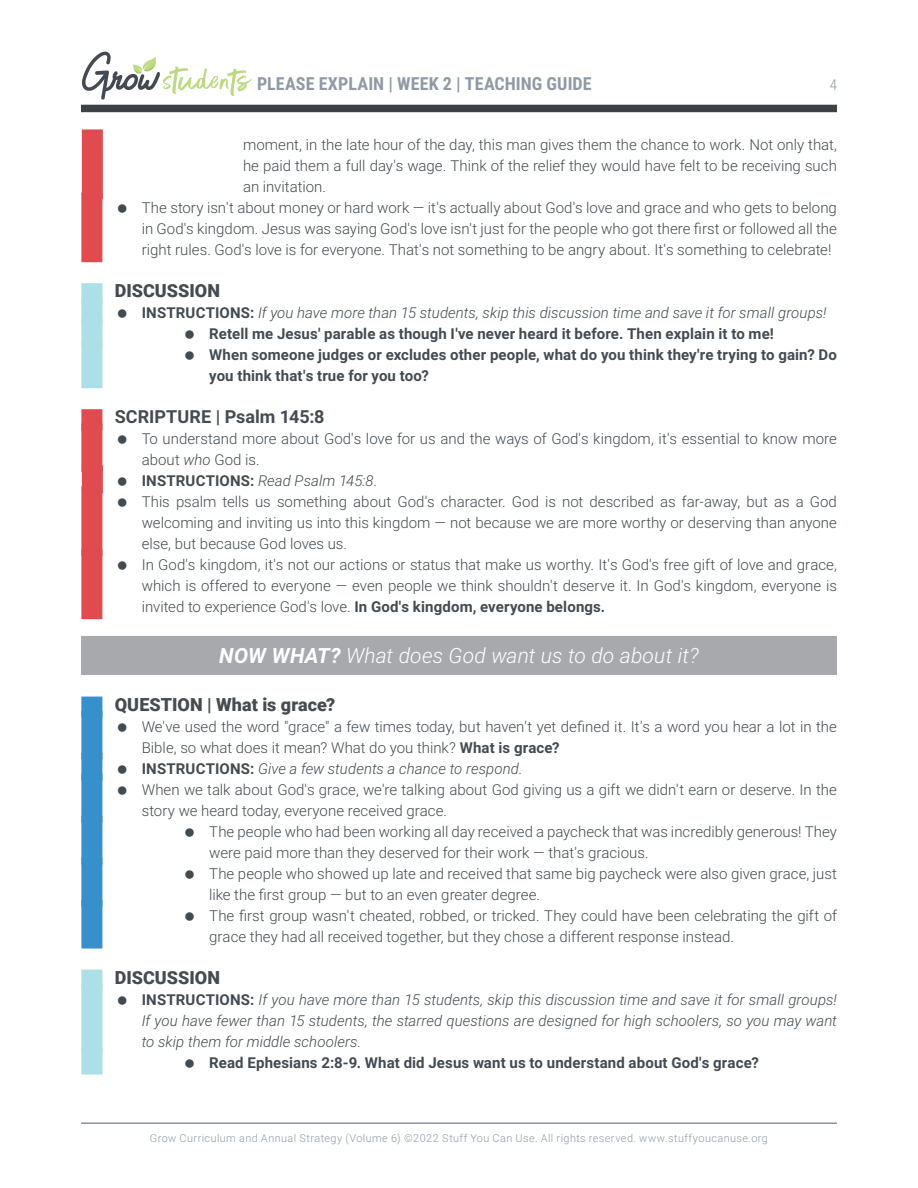
<style>
.page{position:relative;width:918px;height:1188px;background:#fff}
.page>*{position:absolute;margin:0;border:0;box-sizing:border-box;transform-origin:0 0}
.t1{font:italic 300 21px "Roboto";letter-spacing:.005em;color:#fff}
.t2{font:900 18px "Roboto";color:#454b51}
.t3{font:700 18px "Roboto Condensed";letter-spacing:.005em;color:#909aa4}
.t4{font:700 18px "Roboto";color:#454b51}
.t5{font:300 15px/21px "Roboto";color:#434a50}
.t6{font:700 15px/21px "Roboto";letter-spacing:.01em;color:#434a50}
.t7{font:italic 300 15px/21px "Roboto";letter-spacing:.005em;color:#434a50;text-align:justify}
.t8{font:300 15px "Roboto Condensed";color:#909aa4}
.t9{font:300 10.8px "Roboto";letter-spacing:.04em;color:#8f99a6}
.s1{font-weight:300;font-style:italic}
.s2{font-style:italic}
.s3{font-weight:700}
.s4{font-weight:700;font-style:normal}
</style>
<div class="page">
<svg style="left:82px;top:51px;width:170px;height:49px"></svg>
<div style="left:81px;top:105px;width:756px;height:7px;background:#3d4146"></div>
<hr style="left:81px;top:1122px;width:756px;height:2px;background:#8d949e">
<div style="left:82px;top:129px;width:21px;height:70px;background:#e04b50"></div>
<div style="left:81px;top:192px;width:21px;height:70px;background:#e04b50"></div>
<div style="left:81px;top:283px;width:21px;height:21px;background:#addfe7"></div>
<div style="left:81px;top:297px;width:21px;height:28px;background:#addfe7"></div>
<div style="left:81px;top:318px;width:21px;height:28px;background:#addfe7"></div>
<div style="left:81px;top:339px;width:21px;height:49px;background:#addfe7"></div>
<div style="left:81px;top:409px;width:21px;height:21px;background:#e04b50"></div>
<div style="left:81px;top:423px;width:21px;height:49px;background:#e04b50"></div>
<div style="left:82px;top:465px;width:21px;height:28px;background:#e04b50"></div>
<div style="left:81px;top:486px;width:21px;height:70px;background:#e04b50"></div>
<div style="left:81px;top:549px;width:21px;height:70px;background:#e04b50"></div>
<div style="left:81px;top:636px;width:756px;height:39px;background:#a7a9ac"></div>
<div style="left:81px;top:697px;width:21px;height:21px;background:#3790cc"></div>
<div style="left:81px;top:711px;width:21px;height:49px;background:#3790cc"></div>
<div style="left:81px;top:753px;width:21px;height:28px;background:#3790cc"></div>
<div style="left:81px;top:774px;width:21px;height:49px;background:#3790cc"></div>
<div style="left:81px;top:816px;width:21px;height:49px;background:#3790cc"></div>
<div style="left:81px;top:858px;width:21px;height:49px;background:#3790cc"></div>
<div style="left:81px;top:900px;width:21px;height:49px;background:#3790cc"></div>
<div style="left:81px;top:970px;width:21px;height:21px;background:#addfe7"></div>
<div style="left:81px;top:984px;width:21px;height:70px;background:#addfe7"></div>
<div style="left:81px;top:1047px;width:21px;height:28px;background:#addfe7"></div>
<p class="t3" style="left:257px;top:71px;width:336px">PLEASE EXPLAIN | WEEK 2 | TEACHING GUIDE</p>
<p class="t8" style="left:830px;top:74px;width:9px">4</p>
<p class="t5" style="left:243px;top:134px;width:596px">moment, in the late hour of the day, this man gives them the chance to work. Not only that,</p>
<p class="t5" style="left:243px;top:155px;width:595px">he paid them a full day's wage. Think of the relief they would have felt to be receiving such</p>
<p class="t5" style="left:243px;top:176px;width:85px">an invitation.</p>
<p class="t5" style="left:142px;top:197px;width:697px">The story isn't about money or hard work — it's actually about God's love and grace and who gets to belong</p>
<p class="t5" style="left:142px;top:218px;width:697px">in God's kingdom. Jesus was saying God's love isn't just for the people who got there first or followed all the</p>
<p class="t5" style="left:142px;top:239px;width:691px">right rules. God's love is for everyone. That's not something to be angry about. It's something to celebrate!</p>
<p class="t2" style="left:115px;top:278px;width:107px">DISCUSSION</p>
<p class="t6" style="left:209px;top:302px;width:629px;text-indent:-68px">INSTRUCTIONS: <span class="s1">If you have more than 15 students, skip this discussion time and save it for small groups!<br></span>Retell me Jesus' parable as though I've never heard it before. Then explain it to me!<br>When someone judges or excludes other people, what do you think they're trying to gain? Do you think that's true for you too?</p>
<p class="t4" style="left:115px;top:404px;width:211px">SCRIPTURE | Psalm 145:8</p>
<p class="t5" style="left:142px;top:428px;width:697px">To understand more about God's love for us and the ways of God's kingdom, it's essential to know more about <span class="s2">who</span> God is.<br><span class="s3">INSTRUCTIONS:</span> <span class="s2">Read Psalm 145:8.<br></span>This psalm tells us something about God's character. God is not described as far-away, but as a God welcoming and inviting us into this kingdom — not because we are more worthy or deserving than anyone else, but because God loves us.<br>In God's kingdom, it's not our actions or status that make us worthy. It's God's free gift of love and grace, which is offered to everyone — even people we think shouldn't deserve it. In God's kingdom, everyone is invited to experience God's love. <span class="s3">In God's kingdom, everyone belongs.</span></p>
<h1 class="t1" style="left:219px;top:641px;width:481px"><span class="s3">NOW WHAT?</span> What does God want us to do about it?</h1>
<p class="t2" style="left:115px;top:692px;width:222px">QUESTION | What is grace?</p>
<p class="t5" style="left:142px;top:715px;width:697px">We've used the word "grace" a few times today, but haven't yet defined it. It's a word you hear a lot in the</p>
<p class="t5" style="left:142px;top:736px;width:419px">Bible, so what does it mean? What do you think? <span class="s3">What is grace?</span></p>
<p class="t7" style="left:142px;top:757px;width:382px"><span class="s4">INSTRUCTIONS:</span> Give a few students a chance to respond.</p>
<p class="t5" style="left:142px;top:778px;width:697px">When we talk about God's grace, we're talking about God giving us a gift we didn't earn or deserve. In the</p>
<p class="t5" style="left:142px;top:799px;width:307px">story we heard today, everyone received grace.</p>
<p class="t5" style="left:209px;top:820px;width:629px">The people who had been working all day received a paycheck that was incredibly generous! They</p>
<p class="t5" style="left:209px;top:841px;width:441px">were paid more than they deserved for their work — that's gracious.</p>
<p class="t5" style="left:209px;top:862px;width:629px">The people who showed up late and received that same big paycheck were also given grace, just</p>
<p class="t5" style="left:209px;top:883px;width:332px">like the first group — but to an even greater degree.</p>
<p class="t5" style="left:209px;top:904px;width:629px">The first group wasn't cheated, robbed, or tricked. They could have been celebrating the gift of</p>
<p class="t5" style="left:209px;top:925px;width:526px">grace they had all received together, but they chose a different response instead.</p>
<p class="t2" style="left:115px;top:965px;width:107px">DISCUSSION</p>
<p class="t7" style="left:142px;top:988px;width:697px"><span class="s4">INSTRUCTIONS:</span> If you have more than 15 students, skip this discussion time and save it for small groups!<br>If you have fewer than 15 students, the starred questions are designed for high schoolers, so you may want to skip them for middle schoolers.</p>
<p class="t6" style="left:209px;top:1051px;width:551px">Read Ephesians 2:8-9. What did Jesus want us to understand about God's grace?</p>
<p class="t9" style="left:150px;top:1131px;width:620px">Grow Curriculum and Annual Strategy (Volume 6) ©2022 Stuff You Can Use. All rights reserved. www.stuffyoucanuse.org</p>
</div>
